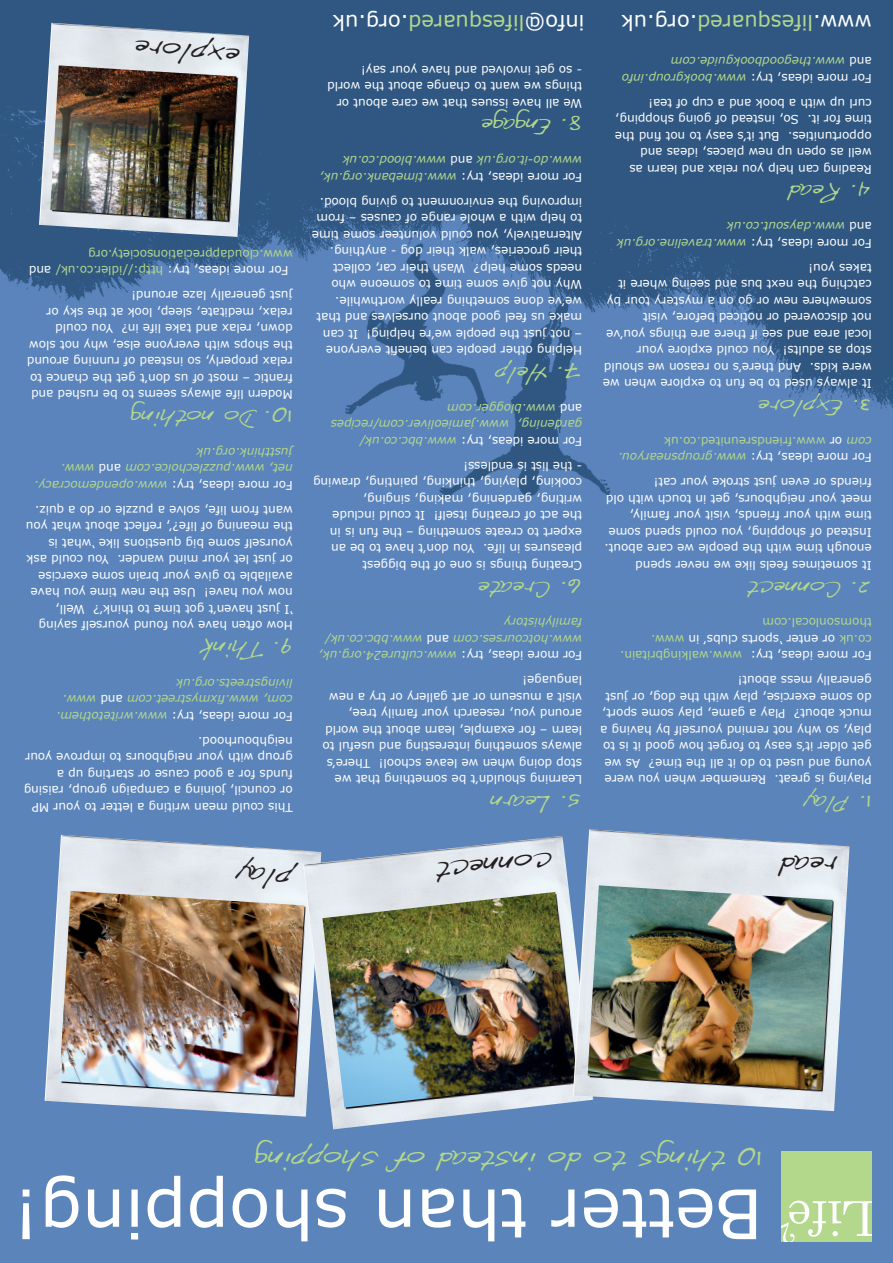
<style>
.page{position:relative;width:893px;height:1263px;background:#5a84ba}
.page>*{position:absolute;margin:0;border:0;box-sizing:border-box;transform-origin:0 0}
.t1{font:68.25px "Verdana";color:#fff}
.Pen{font:30px "Handwriting Dakota";color:#231f20}
.t2{font:29.4px "Handwriting Dakota";color:#b3d78b}
.Head{font:24px "Handwriting Dakota";color:#b3d78b}
.t3{font:21px "Verdana";color:#fff}
.Body{font:12px/16.5px "Verdana";color:#fff}
.Body-2{font:italic 12px/16.5px "Verdana";color:#b3d78b}
.Body-3{font:12px/16.5px "Verdana";color:#b3d78b}
.s1{color:#fff}
.s2{font-style:normal;color:#fff}
.s3{color:#b3d78b}
.s4{font-style:italic}
</style>
<div class="page">
<img style="left:0;top:0;width:893px;height:498px">
<div style="left:782px;top:1151px;width:90px;height:91px;background:#b3d78b"></div>
<svg style="left:782px;top:1200px;width:90px;height:42px"></svg>
<img style="left:45px;top:835px;width:258px;height:282px">
<img style="left:303px;top:836px;width:270px;height:293px">
<img style="left:573px;top:829px;width:277px;height:282px">
<img style="left:39px;top:23px;width:210px;height:214px">
<p class="Pen" style="left:238px;top:76px;width:107px;rotate:-175deg">explore</p>
<p class="Body-3" style="left:293px;top:279px;width:265px;text-indent:4px;rotate:-180deg"><span class="s1">For more ideas, try:</span> http://idler.co.uk/ <span class="s1">and </span>www.cloudappreciationsociety.org</p>
<p class="Body" style="left:293px;top:403px;width:267px;rotate:-180deg">Modern life always seems to be rushed and frantic – most of us don’t get the chance to relax properly, so instead of running around the shops with everyone else, why not slow down, relax and take life in? You could relax, meditate, sleep, look at the sky or just generally laze around!</p>
<p class="Head" style="left:293px;top:433px;width:163px;rotate:-180deg">10. Do nothing</p>
<p class="Body-2" style="left:293px;top:493px;width:260px;rotate:-180deg"><span class="s2">For more ideas, try:</span> www.opendemocracy. net, www.puzzlechoice.com <span class="s2">and</span> www. justthink.org.uk</p>
<p class="Body" style="left:293px;top:634px;width:268px;rotate:-180deg">How often have you found yourself saying<br>‘I just haven’t got time to think’? Well,<br>now you have! Use the new time you have available to give your brain some exercise or just let your mind wander. You could ask yourself some big questions like ‘what is the meaning of life?’, reflect about what you want from life, solve a puzzle or do a quiz.</p>
<p class="Head" style="left:293px;top:664px;width:93px;rotate:-180deg">9. Think</p>
<p class="Body-2" style="left:293px;top:724px;width:238px;rotate:-180deg"><span class="s2">For more ideas, try:</span> www.writetothem. com, www.fixmystreet.com <span class="s2">and</span> www. livingstreets.org.uk</p>
<p class="Body" style="left:293px;top:815px;width:270px;rotate:-180deg">This could mean writing a letter to your MP or council, joining a campaign group, raising funds for a good cause or starting up a group with your neighbours to improve your neighbourhood.</p>
<p class="t3" style="left:585px;top:36px;width:253px;rotate:-180deg">info@<span class="s3">lifesquared</span>.org.uk</p>
<p class="t3" style="left:872px;top:36px;width:252px;rotate:-180deg">www.<span class="s3">lifesquared</span>.org.uk</p>
<p class="Body" style="left:582px;top:78px;width:223px;rotate:-180deg">- so get involved and have your say!</p>
<p class="Body" style="left:582px;top:111px;width:256px;rotate:-180deg">We all have issues that we care about or things we want to change about the world</p>
<p class="Head" style="left:582px;top:142px;width:102px;rotate:-180deg">8. Engage</p>
<p class="Body-2" style="left:582px;top:185px;width:264px;rotate:-180deg"><span class="s2">For more ideas, try:</span> www.timebank.org.uk, www.do-it.org.uk <span class="s2">and</span> www.blood.co.uk</p>
<p class="Body" style="left:582px;top:342px;width:272px;rotate:-180deg">– not just the people we’re helping! It can make us feel good about ourselves and that we’ve done something really worthwhile.<br>Why not give some time to someone who needs some help? Wash their car, collect their groceries, walk their dog - anything.<br>Alternatively, you could volunteer some time to help with a whole range of causes – from improving the environment to giving blood.</p>
<p class="Body" style="left:582px;top:359px;width:258px;rotate:-180deg">Helping other people can benefit everyone</p>
<p class="Head" style="left:582px;top:389px;width:88px;rotate:-180deg">7. Help</p>
<p class="Body-2" style="left:582px;top:449px;width:253px;rotate:-180deg"><span class="s2">For more ideas, try:</span> www.bbc.co.uk/ gardening, www.jamieoliver.com/recipes <span class="s2">and</span> www.blogger.com</p>
<p class="Body" style="left:582px;top:474px;width:120px;rotate:-180deg">- the list is endless!</p>
<p class="Body" style="left:582px;top:573px;width:271px;rotate:-180deg">Creating things is one of the biggest pleasures in life. You don’t have to be an expert to create something – the fun is in the act of creating itself! It could include writing, gardening, making, singing, cooking, playing, thinking, painting, drawing</p>
<p class="Head" style="left:582px;top:604px;width:106px;rotate:-180deg">6. Create</p>
<p class="Body-2" style="left:582px;top:664px;width:265px;rotate:-180deg"><span class="s2">For more ideas, try:</span> www.culture24.org.uk, www.hotcourses.com <span class="s2">and</span> www.bbc.co.uk/ familyhistory</p>
<p class="Body" style="left:582px;top:788px;width:261px;rotate:-180deg">Learning shouldn’t be something that we stop doing when we leave school! There’s always something interesting and useful to learn – for example, learn about the world around you, research your family tree, visit a museum or art gallery or try a new language!</p>
<p class="Head" style="left:582px;top:818px;width:93px;rotate:-180deg">5. Learn</p>
<p class="Body-2" style="left:872px;top:86px;width:251px;rotate:-180deg"><span class="s2">For more ideas, try:</span> www.bookgroup.info <span class="s2">and</span> www.thegoodbookguide.com</p>
<p class="Body" style="left:872px;top:177px;width:258px;rotate:-180deg">Reading can help you relax and learn as well as open up new places, ideas and opportunities. But it’s easy to not find the time for it. So, instead of going shopping, curl up with a book and a cup of tea!</p>
<p class="Head" style="left:872px;top:208px;width:84px;rotate:-180deg">4. Read</p>
<p class="Body-2" style="left:872px;top:251px;width:256px;rotate:-180deg"><span class="s2">For more ideas, try:</span> www.traveline.org.uk <span class="s2">and</span> www.daysout.co.uk</p>
<p class="Body" style="left:872px;top:392px;width:270px;rotate:-180deg">It always used to be fun to explore when we were kids. And there’s no reason we should stop as adults! You could explore your<br>local area and see if there are things you’ve not discovered or noticed before, visit somewhere new or go on a mystery tour by catching the next bus and seeing where it takes you!</p>
<p class="Head" style="left:872px;top:422px;width:115px;rotate:-180deg">3. Explore</p>
<p class="Body-3" style="left:872px;top:466px;width:255px;rotate:-180deg"><span class="s1">For more ideas, try:</span> <span class="s4">www.groupsnearyou. com</span> <span class="s1">or</span> www.friendsreunited.co.uk</p>
<p class="Body" style="left:872px;top:573px;width:269px;rotate:-180deg">It sometimes feels like we never spend enough time with the people we care about.<br>Instead of shopping, you could spend some time with your friends, visit your family, meet your neighbours, get in touch with old friends or even just stroke your cat!</p>
<p class="Head" style="left:872px;top:604px;width:126px;rotate:-180deg">2. Connect</p>
<p class="Body" style="left:872px;top:664px;width:222px;rotate:-180deg">For more ideas, try:<br><span class="s3">co.uk</span> or enter ‘sports clubs’ in <span class="s3">www. thomsonlocal.com</span></p>
<p class="Body-3" style="left:742px;top:664px;width:124px;rotate:-180deg">www.walkingbritain.</p>
<p class="Body" style="left:872px;top:788px;width:273px;rotate:-180deg">Playing is great. Remember when you were young and used to do it all the time? As we get older it’s easy to forget how good it is to play, so why not remind yourself by having a muck about? Play a game, play some sport, do some exercise, play with the dog, or just generally mess about!</p>
<p class="Head" style="left:872px;top:818px;width:69px;rotate:-180deg">1. Play</p>
<p class="Pen" style="left:291px;top:898px;width:57px;rotate:-175deg">play</p>
<p class="Pen" style="left:554px;top:880px;width:118px;rotate:175deg">connect</p>
<p class="Pen" style="left:838px;top:885px;width:59px;rotate:-180deg">read</p>
<p class="t2" style="left:763px;top:1179px;width:509px;rotate:-180deg">10 things to do instead of shopping</p>
<p class="t1" style="left:763px;top:1258px;width:752px;rotate:-180deg">Better than shopping!</p>
</div>
